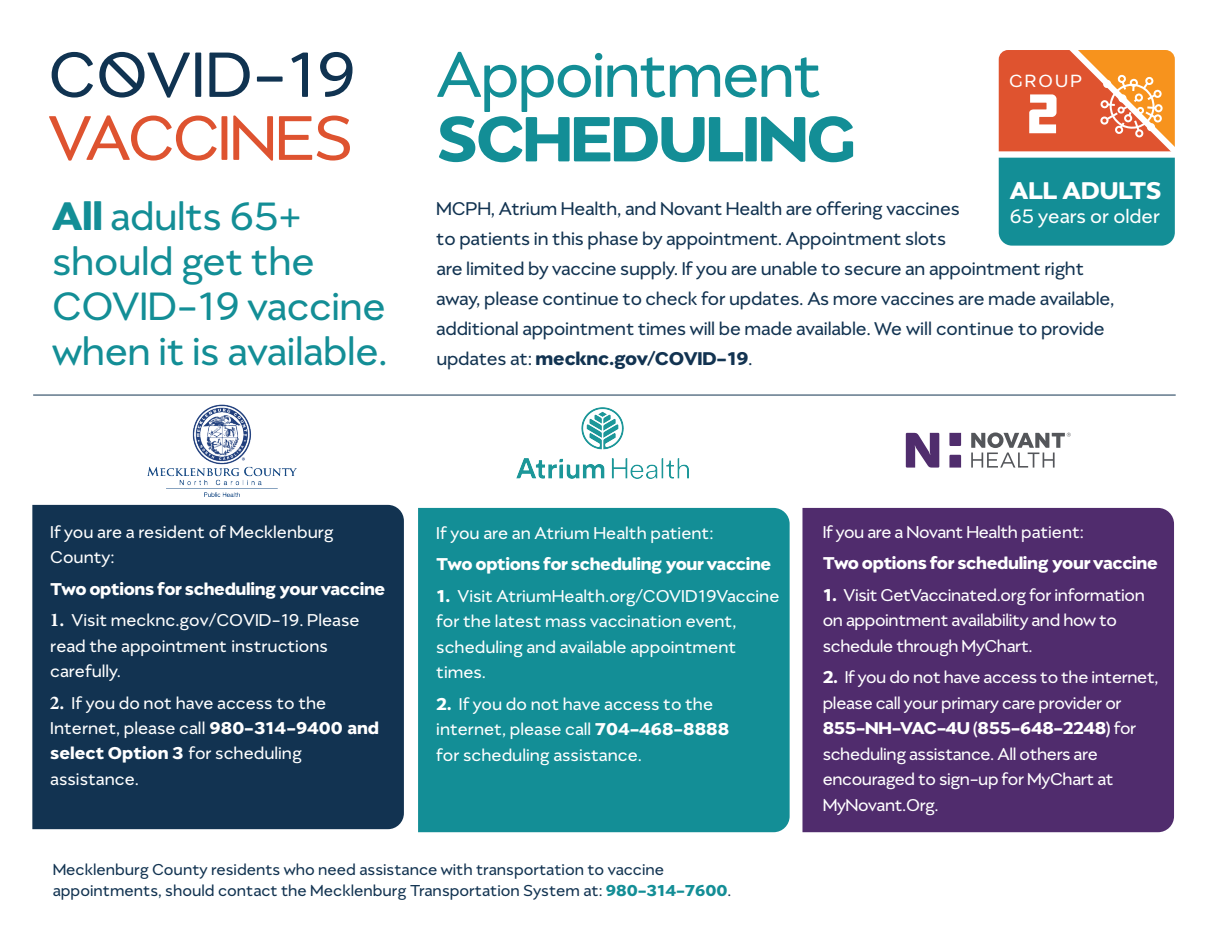
<style>
.page{position:relative;width:1215px;height:945px;background:#fff}
.page>*{position:absolute;margin:0;border:0;box-sizing:border-box;transform-origin:0 0}
.t1{font:72.6px "Migrena Grotesque";letter-spacing:-.03em;color:#138e96}
.t2{font:600 72.6px "Migrena Grotesque";letter-spacing:-.03em;color:#138e96}
.t3{font:72.6px "Migrena Grotesque";color:#103351}
.t4{font:71.7px "Migrena Grotesque";letter-spacing:-.03em;color:#de5330}
.t5{font:57.45px "DDC Hardware";color:#fff}
.t6{font:45px/45px "Migrena Grotesque";letter-spacing:-.01em;color:#138e96}
.t7{font:600 27.45px "Migrena Grotesque";color:#fff}
.t8{font:22.2px "Migrena Grotesque";color:#fff}
.t9{font:21px/30px "Migrena Grotesque";letter-spacing:-.01em;color:#123351}
.t10{font:20.1px "Migrena Grotesque";letter-spacing:.11em;color:#fff}
.t11{font:19.5px/25.5px "Migrena Grotesque";color:#fff}
.t12{font:19.5px/25.5px "Migrena Grotesque";letter-spacing:-.02em;color:#fff}
.t13{font:600 19.5px "Migrena Grotesque";letter-spacing:-.02em;color:#fff}
.t14{font:18px/21px "Migrena Grotesque";color:#123351}
.s1{font-weight:600}
.s2{font-family:"Minion Pro";font-weight:700}
.s3{font-weight:600;color:#138e96}
</style>
<div class="page">
<svg style="left:906px;top:433px;width:33px;height:35px"></svg>
<svg style="left:949px;top:433px;width:12px;height:13px"></svg>
<svg style="left:949px;top:455px;width:12px;height:13px"></svg>
<svg style="left:971px;top:432px;width:100px;height:36px"></svg>
<div style="left:32px;top:505px;width:372px;height:324px;background:#123351"></div>
<div style="left:418px;top:508px;width:372px;height:324px;background:#138e96"></div>
<div style="left:802px;top:508px;width:372px;height:324px;background:#502c6d"></div>
<img style="left:147px;top:404px;width:150px;height:93px">
<img style="left:516px;top:407px;width:172px;height:72px">
<hr style="left:33px;top:395px;width:1143px;height:1px;background:#123351">
<svg style="left:107px;top:58px;width:31px;height:31px"></svg>
<svg style="left:999px;top:50px;width:176px;height:196px;background:#89846d"></svg>
<h1 class="t3" style="left:48px;top:32px;width:309px">COVID-19</h1>
<h2 class="t4" style="left:48px;top:96px;width:307px">VACCINES</h2>
<h3 class="t6" style="left:52px;top:194px;width:337px"><span class="s1">All</span> adults 65+ should get the<br>COVID-19 vaccine when it is available.</h3>
<h1 class="t1" style="left:436px;top:32px;width:387px">Appointment</h1>
<h1 class="t2" style="left:436px;top:95px;width:422px">SCHEDULING</h1>
<p class="t10" style="left:1009px;top:69px;width:74px">GROUP</p>
<h3 class="t5" style="left:1025px;top:77px;width:39px">2</h3>
<h3 class="t7" style="left:1010px;top:174px;width:153px">ALL ADULTS</h3>
<p class="t8" style="left:1010px;top:203px;width:152px">65 years or older</p>
<p class="t9" style="left:436px;top:194px;width:680px">MCPH, Atrium Health, and Novant Health are offering vaccines<br>to patients in this phase by appointment. Appointment slots<br>are limited by vaccine supply. If you are unable to secure an appointment right away, please continue to check for updates. As more vaccines are made available, additional appointment times will be made available. We will continue to provide updates at: <span class="s1">mecknc.gov/COVID-19</span>.</p>
<p class="t11" style="left:50px;top:519px;width:285px">If you are a resident of Mecklenburg<br>County:</p>
<p class="t13" style="left:50px;top:577px;width:337px">Two options for scheduling your vaccine</p>
<p class="t11" style="left:50px;top:608px;width:311px"><span class="s2">1.</span> Visit mecknc.gov/COVID-19. Please read the appointment instructions carefully.</p>
<p class="t11" style="left:50px;top:690px;width:331px"><span class="s2">2.</span> If you do not have access to the<br>Internet, please call <span class="s1">980-314-9400 and select Option 3</span> for scheduling assistance.</p>
<p class="t11" style="left:436px;top:520px;width:279px">If you are an Atrium Health patient:</p>
<p class="t13" style="left:436px;top:552px;width:337px">Two options for scheduling your vaccine</p>
<p class="t11" style="left:436px;top:583px;width:345px"><span class="s1">1.</span> Visit AtriumHealth.org/COVID19Vaccine for the latest mass vaccination event, scheduling and available appointment times.</p>
<p class="t11" style="left:436px;top:691px;width:294px"><span class="s1">2.</span> If you do not have access to the internet, please call <span class="s1">704-468-8888 </span>for scheduling assistance.</p>
<p class="t12" style="left:823px;top:519px;width:263px">If you are a Novant Health patient:</p>
<p class="t13" style="left:823px;top:552px;width:337px">Two options for scheduling your vaccine</p>
<p class="t12" style="left:823px;top:582px;width:324px"><span class="s1">1.</span> Visit GetVaccinated.org for information on appointment availability and how to schedule through MyChart.</p>
<p class="t12" style="left:823px;top:664px;width:337px"><span class="s1">2.</span> If you do not have access to the internet, please call your primary care provider or <span class="s1">855-NH-VAC-4U (855-648-2248)</span> for scheduling assistance. All others are encouraged to sign-up for MyChart at MyNovant.Org.</p>
<p class="t14" style="left:53px;top:859px;width:680px">Mecklenburg County residents who need assistance with transportation to vaccine appointments, should contact the Mecklenburg Transportation System at: <span class="s3">980-314-7600</span>.</p>
</div>
